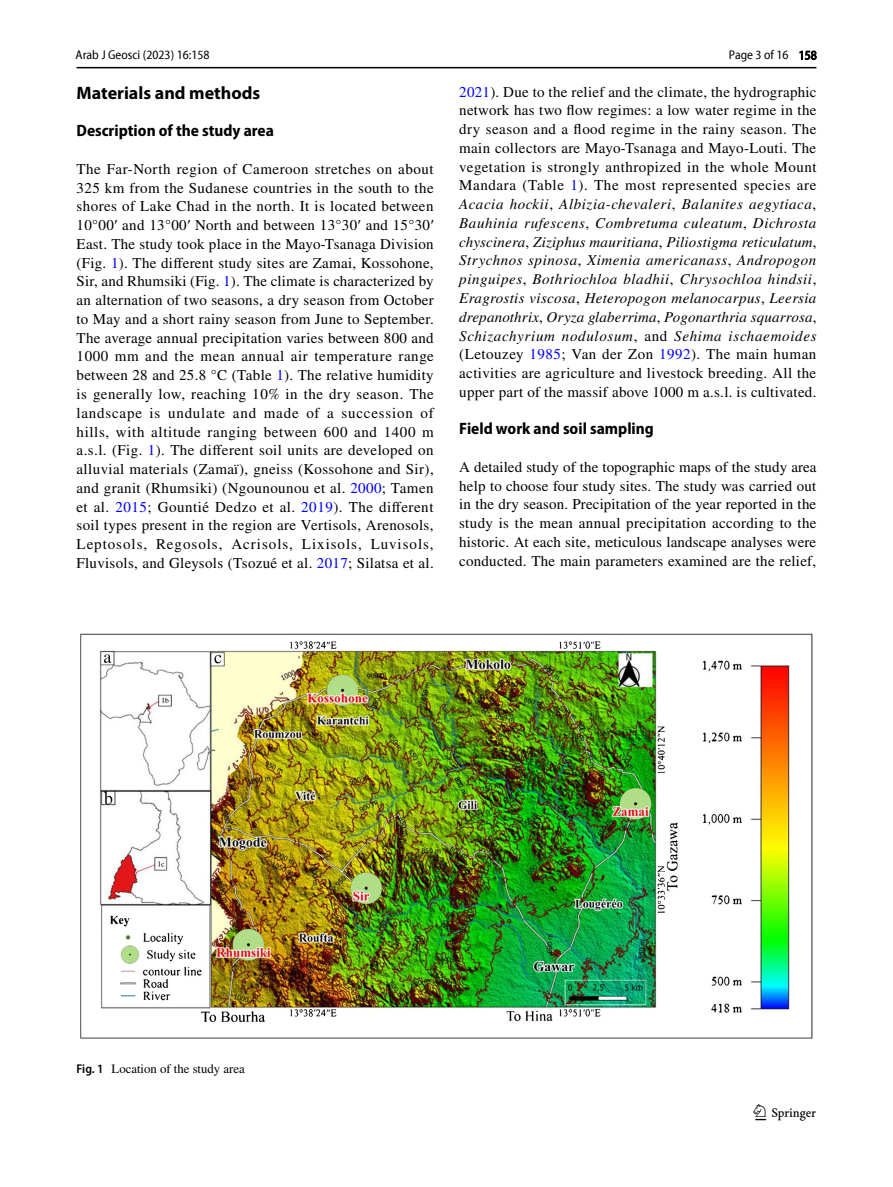
<style>
.page{position:relative;width:893px;height:1187px;background:#fff}
.page>*{position:absolute;margin:0;border:0;box-sizing:border-box;transform-origin:0 0}
.t1{font:22.5px "Springnew Regular 3";color:#000}
.t2{font:700 18px "Myriad Pro";color:#000}
.t3{font:700 semi-condensed 16.5px "Myriad Pro";color:#000}
.t4{font:15px/18.8px "STIX";letter-spacing:.02em;color:#000;text-align:justify}
.t5{font:semi-condensed 12.75px "Myriad Pro Unic";color:#000}
.t6{font:12.75px "STIX";color:#000}
.s1{font-family:"Times New Roman"}
.s2{color:#00f}
.s3{font-style:italic}
.s4{font-family:"Myriad Pro";font-weight:600;font-stretch:semi-condensed}
</style>
<div class="page">
<hr style="left:77px;top:67px;width:739px;height:1px;background:#000">
<img style="left:81px;top:633px;width:731px;height:405px">
<p class="t5" style="left:76px;top:50px;width:135px">Arab J Geosci (2023) 16:158</p>
<p class="t5" style="left:729px;top:50px;width:90px">Page 3 of 16 158</p>
<p class="t2" style="left:77px;top:81px;width:185px">Materials and methods</p>
<p class="t3" style="left:77px;top:122px;width:199px">Description of the study area</p>
<p class="t4" style="left:77px;top:160px;width:359px">The Far-North region of Cameroon stretches on about 325 km from the Sudanese countries in the south to the shores of Lake Chad in the north. It is located between 10°00<span class="s1">′</span> and 13°00<span class="s1">′</span> North and between 13°30<span class="s1">′</span> and 15°30<span class="s1">′ </span>East. The study took place in the Mayo-Tsanaga Division (Fig. <span class="s2">1</span>). The different study sites are Zamai, Kossohone, Sir, and Rhumsiki (Fig. <span class="s2">1</span>). The climate is characterized by an alternation of two seasons, a dry season from October to May and a short rainy season from June to September.<br>The average annual precipitation varies between 800 and 1000 mm and the mean annual air temperature range between 28 and 25.8 °C (Table <span class="s2">1</span>). The relative humidity is generally low, reaching 10% in the dry season. The landscape is undulate and made of a succession of hills, with altitude ranging between 600 and 1400 m a.s.l. (Fig. <span class="s2">1</span>). The different soil units are developed on alluvial materials (Zamaï), gneiss (Kossohone and Sir), and granit (Rhumsiki) (Ngounounou et al. <span class="s2">2000</span>; Tamen et al. <span class="s2">2015</span>; Gountié Dedzo et al. <span class="s2">2019</span>). The different soil types present in the region are Vertisols, Arenosols, Leptosols, Regosols, Acrisols, Lixisols, Luvisols, Fluvisols, and Gleysols (Tsozué et al. <span class="s2">2017</span>; Silatsa et al.</p>
<p class="t4" style="left:459px;top:83px;width:359px"><span class="s2">2021</span>). Due to the relief and the climate, the hydrographic network has two flow regimes: a low water regime in the dry season and a flood regime in the rainy season. The main collectors are Mayo-Tsanaga and Mayo-Louti. The vegetation is strongly anthropized in the whole Mount Mandara (Table <span class="s2">1</span>). The most represented species are <span class="s3">Acacia hockii</span>, <span class="s3">Albizia-chevaleri</span>, <span class="s3">Balanites aegytiaca</span>, <span class="s3">Bauhinia rufescens</span>, <span class="s3">Combretuma culeatum</span>, <span class="s3">Dichrosta chyscinera</span>, <span class="s3">Ziziphus mauritiana</span>, <span class="s3">Piliostigma reticulatum</span>, <span class="s3">Strychnos spinosa</span>, <span class="s3">Ximenia americanass</span>, <span class="s3">Andropogon pinguipes</span>, <span class="s3">Bothriochloa bladhii</span>, <span class="s3">Chrysochloa hindsii</span>, <span class="s3">Eragrostis viscosa</span>, <span class="s3">Heteropogon melanocarpus</span>, <span class="s3">Leersia drepanothrix</span>, <span class="s3">Oryza glaberrima</span>, <span class="s3">Pogonarthria squarrosa</span>, <span class="s3">Schizachyrium nodulosum</span>, and <span class="s3">Sehima ischaemoides </span>(Letouzey <span class="s2">1985</span>; Van der Zon <span class="s2">1992</span>). The main human activities are agriculture and livestock breeding. All the upper part of the massif above 1000 m a.s.l. is cultivated.</p>
<p class="t3" style="left:459px;top:419px;width:196px">Field work and soil sampling</p>
<p class="t4" style="left:459px;top:458px;width:359px">A detailed study of the topographic maps of the study area help to choose four study sites. The study was carried out in the dry season. Precipitation of the year reported in the study is the mean annual precipitation according to the historic. At each site, meticulous landscape analyses were conducted. The main parameters examined are the relief,</p>
<p class="t6" style="left:77px;top:1060px;width:170px"><span class="s4">Fig. 1</span> Location of the study area</p>
<h1 class="t1" style="left:755px;top:1104px;width:62px">1 3</h1>
</div>
